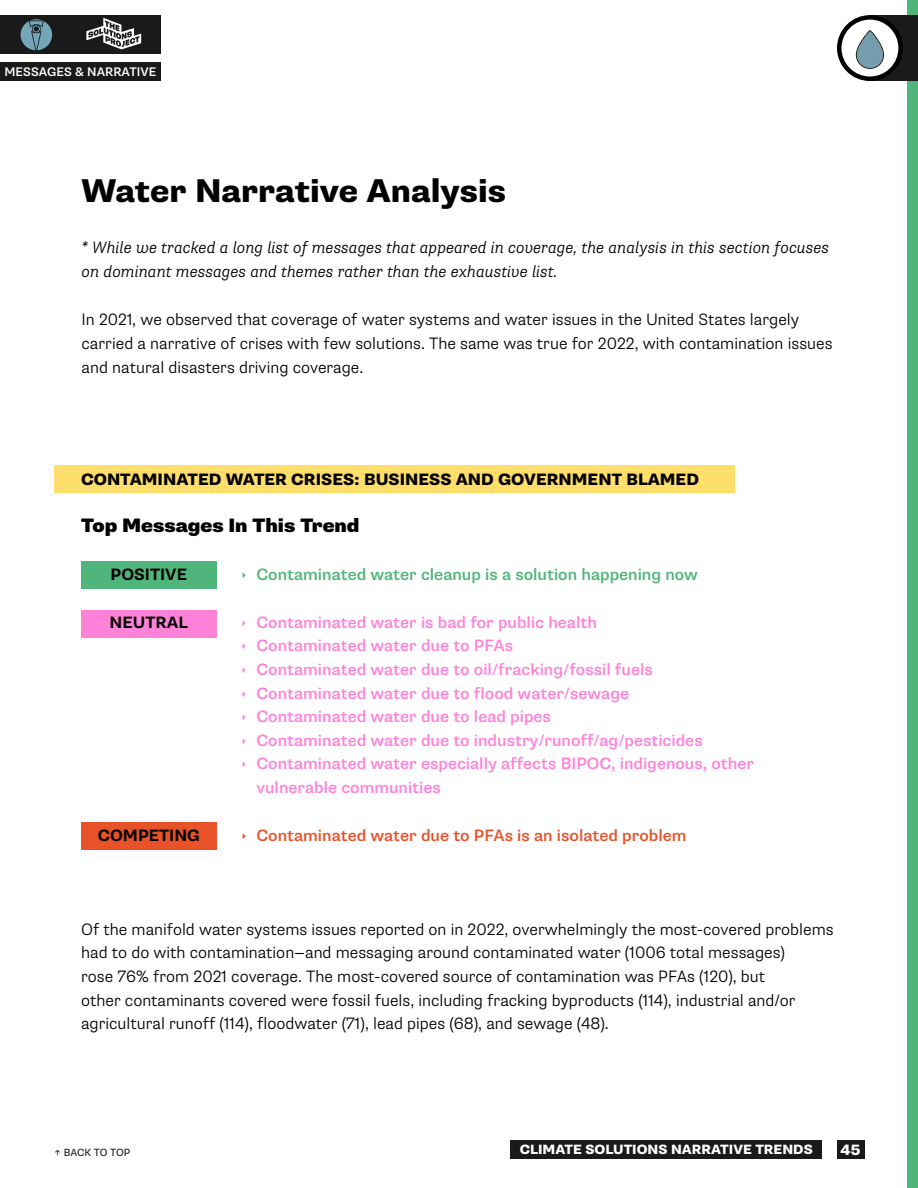
<style>
.page{position:relative;width:918px;height:1188px;background:#fff}
.page>*{position:absolute;margin:0;border:0;box-sizing:border-box;transform-origin:0 0}
.t1{font:800 33px "Supria Sans";color:#000}
.t2{font:900 19.5px "Supria Sans";color:#000}
.t3{font:300 16.5px/23.5px "Supria Sans";color:#000}
.t4{font:500 16.5px/23.5px "Supria Sans";color:#ff82d9}
.t5{font:italic 300 16.5px/24px "Supria Sans";color:#000}
.t6{font:800 16.5px "Supria Sans";color:#000}
.t7{font:500 16.5px "Supria Sans";color:#4fb57a}
.t8{font:500 16.5px "Supria Sans";color:#e85229}
.t9{font:700 16.5px "Supria Sans";color:#000}
.t10{font:800 15px "Supria Sans";color:#fff}
.t11{font:800 13.5px "Supria Sans";color:#fff}
.t12{font:500 12.45px "Supria Sans";color:#fff}
.t13{font:10.5px "Supria Sans";letter-spacing:-.005em;color:#1a1a1a}
</style>
<div class="page">
<div style="left:907px;top:0;width:11px;height:1188px;background:#4fb57a"></div>
<div style="left:82px;top:561px;width:135px;height:28px;background:#4fb57a"></div>
<div style="left:55px;top:465px;width:680px;height:28px;background:#ffde6b"></div>
<div style="left:82px;top:610px;width:135px;height:27px;background:#ff82d9"></div>
<div style="left:81px;top:822px;width:136px;height:28px;background:#e85229"></div>
<div style="left:511px;top:1141px;width:311px;height:18px;background:#1a1a1a"></div>
<div style="left:837px;top:1141px;width:27px;height:18px;background:#1a1a1a"></div>
<div style="left:0;top:63px;width:161px;height:18px;background:#1a1a1a"></div>
<div style="left:0;top:15px;width:161px;height:39px;background:#1a1a1a"></div>
<div style="left:21px;top:19px;width:31px;height:31px;background:#73a6b8;border-radius:50%"></div>
<svg style="left:29px;top:20px;width:15px;height:31px"></svg>
<svg style="left:86px;top:18px;width:55px;height:31px"></svg>
<div style="left:870px;top:15px;width:48px;height:66px;background:#1a1a1a"></div>
<svg style="left:839px;top:17px;width:62px;height:62px"></svg>
<svg style="left:856px;top:30px;width:28px;height:39px"></svg>
<div style="left:837px;top:15px;width:66px;height:66px;border:4px solid #000;border-radius:50%"></div>
<p class="t12" style="left:5px;top:64px;width:153px">MESSAGES &amp; NARRATIVE</p>
<h1 class="t1" style="left:81px;top:170px;width:426px">Water Narrative Analysis</h1>
<p class="t5" style="left:82px;top:235px;width:749px">* While we tracked a long list of messages that appeared in coverage, the analysis in this section focuses on dominant messages and themes rather than the exhaustive list.</p>
<p class="t3" style="left:82px;top:307px;width:752px;line-height:24px">In 2021, we observed that coverage of water systems and water issues in the United States largely carried a narrative of crises with few solutions. The same was true for 2022, with contamination issues and natural disasters driving coverage.</p>
<p class="t6" style="left:81px;top:469px;width:620px">CONTAMINATED WATER CRISES: BUSINESS AND GOVERNMENT BLAMED</p>
<p class="t2" style="left:81px;top:513px;width:280px">Top Messages In This Trend</p>
<p class="t9" style="left:111px;top:564px;width:78px">POSITIVE</p>
<p class="t7" style="left:256px;top:564px;width:443px">Contaminated water cleanup is a solution happening now</p>
<p class="t9" style="left:110px;top:612px;width:80px">NEUTRAL</p>
<p class="t4" style="left:256px;top:611px;width:499px">Contaminated water is bad for public health<br>Contaminated water due to PFAs<br>Contaminated water due to oil/fracking/fossil fuels Contaminated water due to flood water/sewage<br>Contaminated water due to lead pipes<br>Contaminated water due to industry/runoff/ag/pesticides Contaminated water especially affects BIPOC, indigenous, other vulnerable communities</p>
<p class="t9" style="left:98px;top:825px;width:104px">COMPETING</p>
<p class="t8" style="left:256px;top:825px;width:432px">Contaminated water due to PFAs is an isolated problem</p>
<p class="t3" style="left:81px;top:918px;width:754px">Of the manifold water systems issues reported on in 2022, overwhelmingly the most-covered problems had to do with contamination—and messaging around contaminated water (1006 total messages)<br>rose 76% from 2021 coverage. The most-covered source of contamination was PFAs (120), but<br>other contaminants covered were fossil fuels, including fracking byproducts (114), industrial and/or agricultural runoff (114), floodwater (71), lead pipes (68), and sewage (48).</p>
<p class="t13" style="left:54px;top:1146px;width:78px">↑ BACK TO TOP</p>
<p class="t11" style="left:520px;top:1141px;width:295px">CLIMATE SOLUTIONS NARRATIVE TRENDS</p>
<p class="t10" style="left:841px;top:1141px;width:21px">45</p>
</div>
